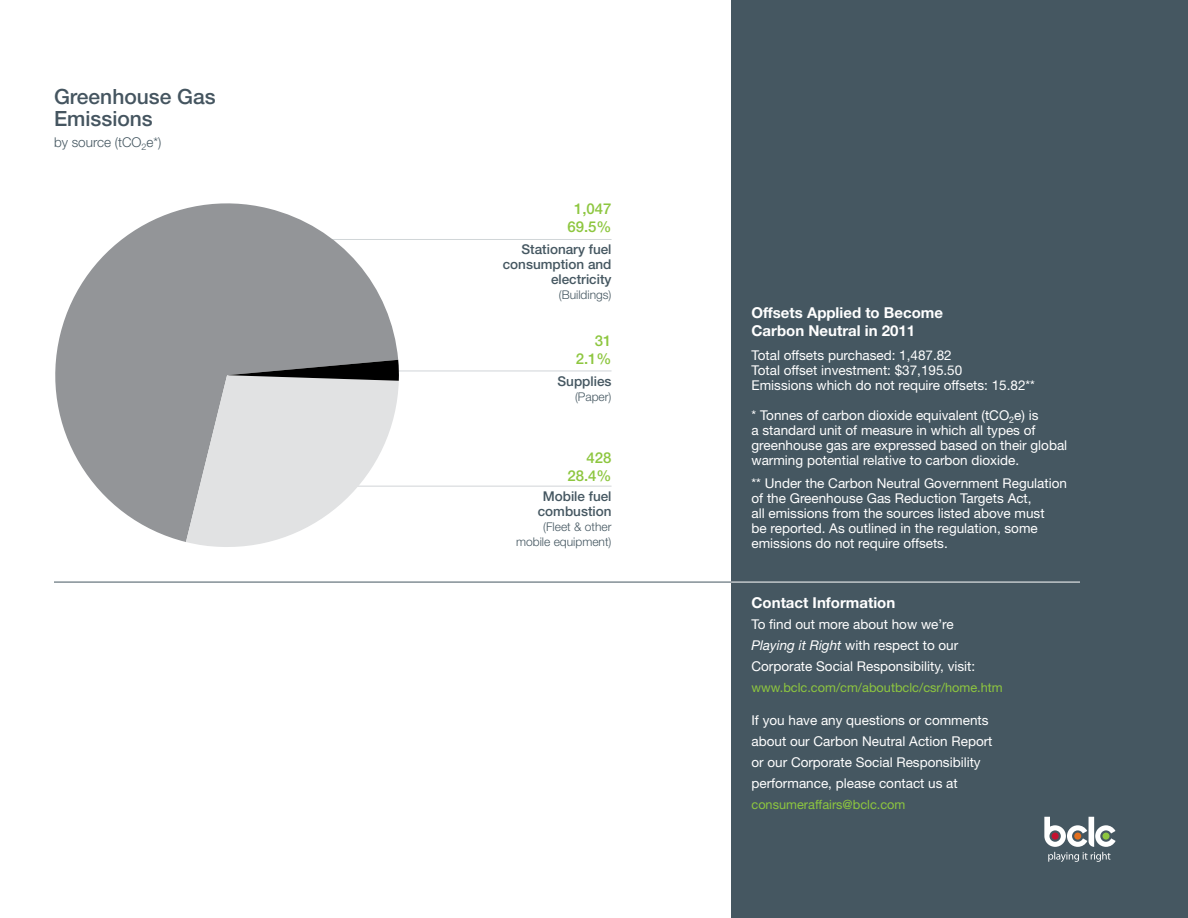
<style>
.page{position:relative;width:1188px;height:918px;background:#fff}
.page>*{position:absolute;margin:0;border:0;box-sizing:border-box;transform-origin:0 0}
.t1{font:500 21px/22.5px "Helvetica Neue LT Std";color:#455560}
.t2{font:700 15px/18px "Helvetica Neue LT Std";color:#fff}
.t3{font:500 15px/18px "Helvetica Neue LT Std";color:#8dc63f;text-align:right}
.t4{font:13.5px/15px "Helvetica Neue LT Std";color:#fff}
.t5{font:500 13.5px/15px "Helvetica Neue LT Std";color:#455761;text-align:right}
.t6{font:300 13.5px "Helvetica Neue LT Std";color:#455761}
.t7{font:12.75px "Helvetica Neue LT Std";color:#8dc63f}
.t8{font:300 12px/15px "Helvetica Neue LT Std";color:#455761;text-align:right}
.s1{font-style:italic}
.s2{color:#455761}
.s3{font-weight:500}
</style>
<div class="page">
<div style="left:731px;top:0;width:457px;height:918px;background:#455761"></div>
<hr style="left:330px;top:239px;width:282px;height:1px;background:#455761">
<hr style="left:330px;top:370px;width:282px;height:1px;background:#455761">
<hr style="left:236px;top:486px;width:376px;height:1px;background:#455761">
<svg style="left:55px;top:203px;width:343px;height:339px;fill:#939598"></svg>
<svg style="left:186px;top:360px;width:213px;height:187px"></svg>
<hr style="left:54px;top:582px;width:677px;height:1px;background:#455761">
<hr style="left:731px;top:582px;width:349px;height:1px;background:#fff">
<svg style="left:1044px;top:817px;width:72px;height:45px"></svg>
<h1 class="t1" style="left:54px;top:85px;width:163px">Greenhouse Gas<br>Emissions</h1>
<p class="t6" style="left:54px;top:134px;width:109px">by source (tCO<sub>2</sub>e*)</p>
<p class="t3" style="left:567px;top:199px;width:46px;text-align:center">1,047<br>69.5%</p>
<p class="t5" style="left:503px;top:242px;width:110px">Stationary fuel consumption and electricity</p>
<p class="t8" style="left:559px;top:287px;width:54px">(Buildings)</p>
<p class="t3" style="left:576px;top:331px;width:37px">31<br>2.1%</p>
<p class="t5" style="left:558px;top:374px;width:56px">Supplies</p>
<p class="t8" style="left:575px;top:389px;width:38px">(Paper)</p>
<p class="t3" style="left:567px;top:448px;width:46px">428<br>28.4%</p>
<p class="t5" style="left:538px;top:489px;width:75px;text-align:center">Mobile fuel combustion</p>
<p class="t8" style="left:516px;top:519px;width:97px">(Fleet &amp; other mobile equipment)</p>
<p class="t2" style="left:752px;top:304px;width:193px">Offsets Applied to Become<br>Carbon Neutral in 2011</p>
<p class="t4" style="left:752px;top:348px;width:285px">Total offsets purchased: 1,487.82<br>Total offset investment: $37,195.50<br>Emissions which do not require offsets: 15.82**</p>
<p class="t4" style="left:752px;top:408px;width:317px">* Tonnes of carbon dioxide equivalent (tCO<sub>2</sub>e) is<br>a standard unit of measure in which all types of greenhouse gas are expressed based on their global warming potential relative to carbon dioxide.</p>
<p class="t4" style="left:752px;top:475px;width:317px">** Under the Carbon Neutral Government Regulation of the Greenhouse Gas Reduction Targets Act,<br>all emissions from the sources listed above must<br>be reported. As outlined in the regulation, some emissions do not require offsets.</p>
<p class="t2" style="left:752px;top:593px;width:145px">Contact Information</p>
<p class="t4" style="left:752px;top:613px;width:225px;line-height:21px">To find out more about how we’re<br><span class="s1">Playing it Right</span> with respect to our<br>Corporate Social Responsibility, visit:</p>
<p class="t7" style="left:752px;top:679px;width:253px">www.bclc.com/cm/aboutbclc/csr/home.htm</p>
<p class="t4" style="left:752px;top:709px;width:243px;line-height:21px">If you have any questions or comments about our Carbon Neutral Action Report or our Corporate Social Responsibility performance, please contact us at<span class="s2">:</span></p>
<p class="t7" style="left:752px;top:796px;width:156px">consumeraffairs<span class="s3">@</span>bclc.com</p>
</div>
